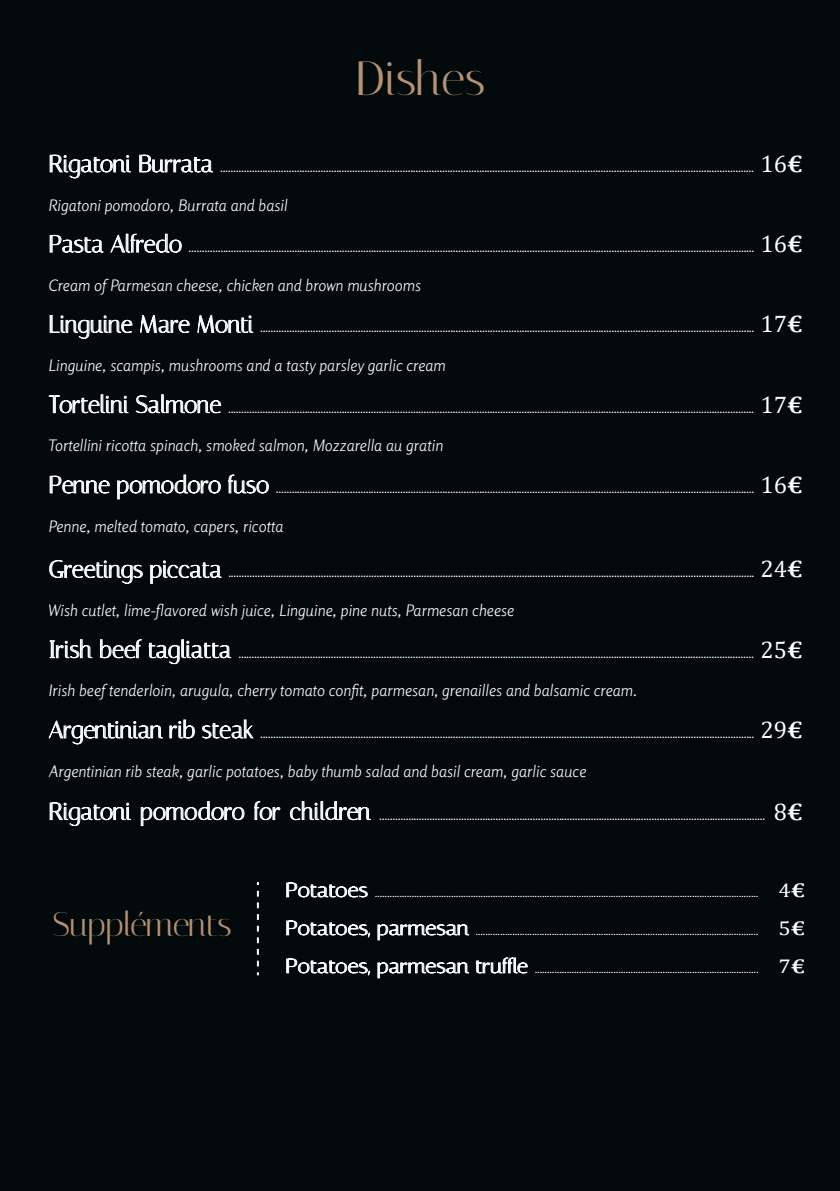
<style>
.page{position:relative;width:840px;height:1191px;background:#fff}
.page>*{position:absolute;margin:0;border:0;box-sizing:border-box;transform-origin:0 0}
.t1{font:48px "Italiana";letter-spacing:-.01em;color:#b79174}
.t2{font:34px "Italiana";letter-spacing:-.005em;color:#b79174}
.t3{font:24px "Italiana";letter-spacing:-.02em;color:#fff}
.t4{font:24px "Italiana";color:#fff}
.t5{font:20px/38px "Italiana";color:#fff;text-align:justify;scale:1.12 1}
.t6{font:italic 300 16px "Rosario";color:#fff}
.s1{font-family:"Cambria"}
.s2{font-family:"Cambria";font-weight:700}
</style>
<div class="page">
<div style="left:0;top:0;width:839px;height:1191px;background:#020a0b"></div>
<svg style="left:49px;top:154px;width:82px;height:25px"></svg>
<svg style="left:139px;top:154px;width:74px;height:19px"></svg>
<svg style="left:49px;top:233px;width:133px;height:20px"></svg>
<svg style="left:49px;top:315px;width:84px;height:24px"></svg>
<svg style="left:140px;top:315px;width:50px;height:18px"></svg>
<svg style="left:197px;top:315px;width:56px;height:18px"></svg>
<svg style="left:48px;top:394px;width:81px;height:20px"></svg>
<svg style="left:135px;top:394px;width:86px;height:20px"></svg>
<svg style="left:49px;top:475px;width:61px;height:19px"></svg>
<svg style="left:117px;top:474px;width:104px;height:26px"></svg>
<svg style="left:228px;top:474px;width:41px;height:20px"></svg>
<svg style="left:49px;top:560px;width:94px;height:24px"></svg>
<svg style="left:150px;top:560px;width:72px;height:24px"></svg>
<svg style="left:49px;top:639px;width:44px;height:20px"></svg>
<svg style="left:100px;top:639px;width:42px;height:20px"></svg>
<svg style="left:148px;top:639px;width:83px;height:25px"></svg>
<svg style="left:48px;top:720px;width:115px;height:25px"></svg>
<svg style="left:169px;top:719px;width:26px;height:20px"></svg>
<svg style="left:202px;top:719px;width:52px;height:20px"></svg>
<svg style="left:49px;top:802px;width:82px;height:24px"></svg>
<svg style="left:140px;top:801px;width:105px;height:25px"></svg>
<svg style="left:254px;top:801px;width:27px;height:19px"></svg>
<svg style="left:289px;top:801px;width:82px;height:20px"></svg>
<svg style="left:286px;top:882px;width:82px;height:16px"></svg>
<svg style="left:286px;top:920px;width:85px;height:18px"></svg>
<svg style="left:377px;top:924px;width:92px;height:17px"></svg>
<svg style="left:286px;top:958px;width:85px;height:18px"></svg>
<svg style="left:377px;top:962px;width:92px;height:17px"></svg>
<svg style="left:475px;top:957px;width:53px;height:17px"></svg>
<svg style="left:257px;top:882px;width:2px;height:93px"></svg>
<h1 class="t1" style="left:355px;top:51px;width:131px">Dishes</h1>
<p class="t4" style="left:48px;top:150px;width:755px">Rigatoni Burrata ......................................................................................................................................................................................................... <span class="s1">16</span><span class="s2">€</span></p>
<p class="t6" style="left:48px;top:193px;width:240px">Rigatoni pomodoro, Burrata and basil</p>
<p class="t3" style="left:48px;top:230px;width:755px">Pasta Alfredo ...................................................................................................................................................................................................................... <span class="s1">16</span><span class="s2">€</span></p>
<p class="t6" style="left:48px;top:273px;width:374px">Cream of Parmesan cheese, chicken and brown mushrooms</p>
<p class="t3" style="left:48px;top:310px;width:755px">Linguine Mare Monti ........................................................................................................................................................................................... <span class="s1">17</span><span class="s2">€</span></p>
<p class="t6" style="left:48px;top:353px;width:398px">Linguine, scampis, mushrooms and a tasty parsley garlic cream</p>
<p class="t3" style="left:48px;top:390px;width:755px">Tortelini Salmone ....................................................................................................................................................................................................... <span class="s1">17</span><span class="s2">€</span></p>
<p class="t6" style="left:48px;top:433px;width:396px">Tortellini ricotta spinach, smoked salmon, Mozzarella au gratin</p>
<p class="t3" style="left:48px;top:470px;width:755px">Penne pomodoro fuso ..................................................................................................................................................................................... <span class="s1">16</span><span class="s2">€</span></p>
<p class="t6" style="left:48px;top:514px;width:236px">Penne, melted tomato, capers, ricotta</p>
<p class="t3" style="left:48px;top:555px;width:755px">Greetings piccata ....................................................................................................................................................................................................... <span class="s1">24</span><span class="s2">€</span></p>
<p class="t6" style="left:48px;top:598px;width:467px">Wish cutlet, lime-flavored wish juice, Linguine, pine nuts, Parmesan cheese</p>
<p class="t3" style="left:48px;top:635px;width:755px">Irish beef tagliatta ................................................................................................................................................................................................... <span class="s1">25</span><span class="s2">€</span></p>
<p class="t6" style="left:48px;top:678px;width:590px">Irish beef tenderloin, arugula, cherry tomato confit, parmesan, grenailles and balsamic cream.</p>
<p class="t3" style="left:48px;top:715px;width:755px">Argentinian rib steak ........................................................................................................................................................................................... <span class="s1">29</span><span class="s2">€</span></p>
<p class="t6" style="left:48px;top:758px;width:539px">Argentinian rib steak, garlic potatoes, baby thumb salad and basil cream, garlic sauce</p>
<p class="t3" style="left:48px;top:797px;width:755px">Rigatoni pomodoro for children .................................................................................................................................................. <span class="s1">8</span><span class="s2">€</span></p>
<h2 class="t2" style="left:52px;top:904px;width:181px">Suppléments</h2>
<p class="t5" style="left:285px;top:871px;width:465px">Potatoes ............................................................................................................................................................ <span class="s1">4</span><span class="s2">€ </span>Potatoes, parmesan ................................................................................................................... <span class="s1">5</span><span class="s2">€ </span>Potatoes, parmesan truffle ........................................................................................... <span class="s1">7</span><span class="s2">€</span></p>
</div>
